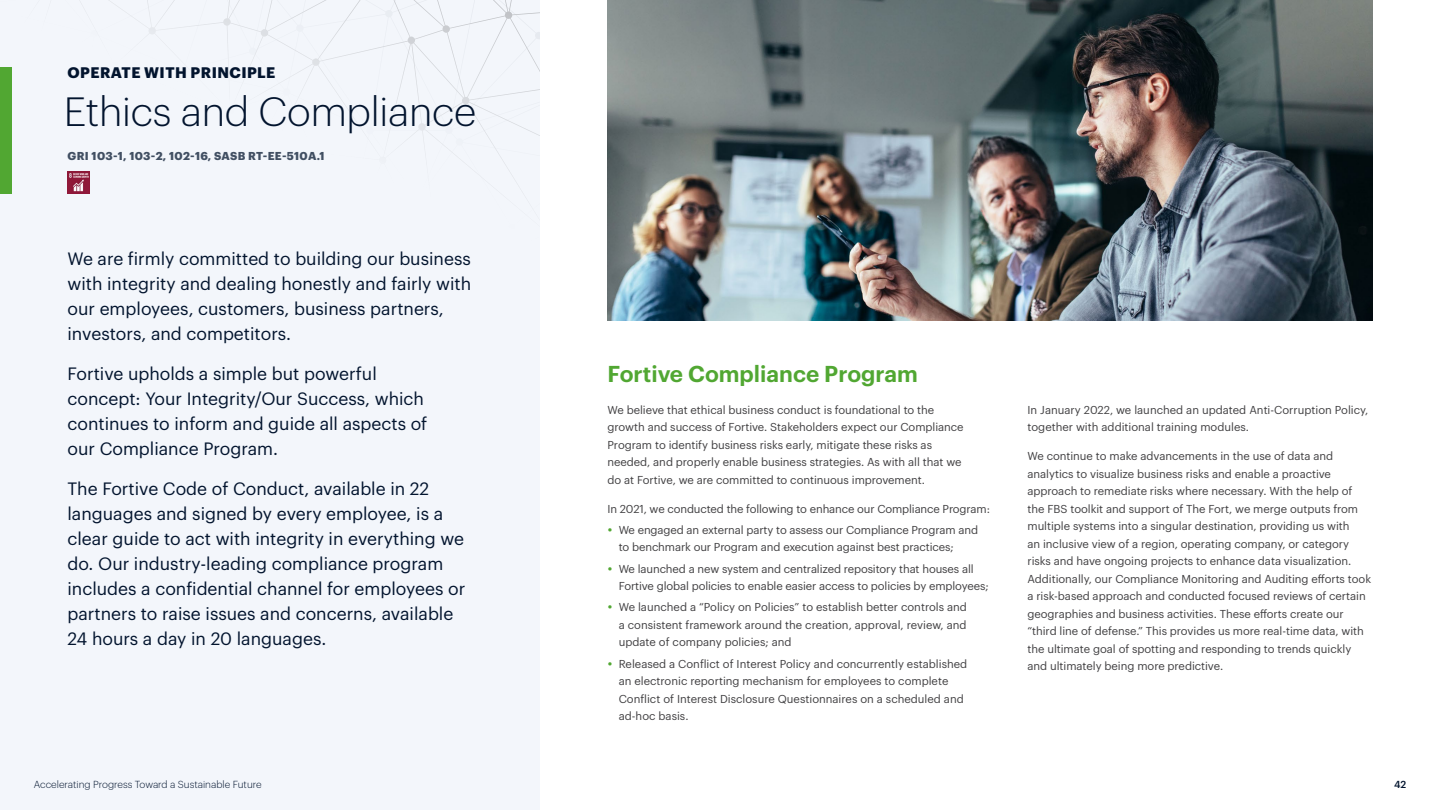
<style>
.page{position:relative;width:1440px;height:810px;background:#fff}
.page>*{position:absolute;margin:0;border:0;box-sizing:border-box;transform-origin:0 0}
.t1{font:300 40px "Graphik";letter-spacing:-.005em;color:#02142e}
.t2{font:600 22.5px "Graphik";color:#51a732}
.t3{font:17.5px/25px "Graphik";color:#02142e}
.t4{font:700 15px "Graphik";letter-spacing:.03em;color:#02142e}
.t5{font:11.25px/17.5px "Graphik";letter-spacing:-.005em;color:#414042}
.t6{font:700 11.25px "Graphik";letter-spacing:.03em;color:#414f62}
.t7{font:300 10px "Graphik";color:#02142e}
.t8{font:500 10px "Graphik";color:#02142e}
</style>
<div class="page">
<img style="left:608px;top:0;width:764px;height:321px">
<div style="left:0;top:0;width:540px;height:810px;background:#f3f6fb"></div>
<svg style="left:0;top:0;width:540px;height:194px"></svg>
<div style="left:0;top:68px;width:11px;height:126px;background:#51a732"></div>
<img style="left:68px;top:171px;width:22px;height:23px">
<h3 class="t4" style="left:68px;top:61px;width:209px">OPERATE WITH PRINCIPLE</h3>
<h1 class="t1" style="left:64px;top:82px;width:414px">Ethics and Compliance</h1>
<p class="t6" style="left:68px;top:147px;width:259px">GRI 103-1, 103-2, 102-16, SASB RT-EE-510A.1</p>
<h3 class="t3" style="left:68px;top:244px;width:405px">We are firmly committed to building our business with integrity and dealing honestly and fairly with our employees, customers, business partners, investors, and competitors.</h3>
<h3 class="t3" style="left:68px;top:359px;width:361px">Fortive upholds a simple but powerful concept: Your Integrity/Our Success, which continues to inform and guide all aspects of our Compliance Program.</h3>
<p class="t3" style="left:68px;top:474px;width:399px">The Fortive Code of Conduct, available in 22 languages and signed by every employee, is a clear guide to act with integrity in everything we do. Our industry-leading compliance program includes a confidential channel for employees or partners to raise issues and concerns, available 24 hours a day in 20 languages.</p>
<h2 class="t2" style="left:608px;top:357px;width:312px">Fortive Compliance Program</h2>
<p class="t5" style="left:608px;top:400px;width:358px">We believe that ethical business conduct is foundational to the growth and success of Fortive. Stakeholders expect our Compliance Program to identify business risks early, mitigate these risks as needed, and properly enable business strategies. As with all that we do at Fortive, we are committed to continuous improvement.</p>
<p class="t5" style="left:608px;top:497px;width:384px;line-height:21.2px;text-align:center">In 2021, we conducted the following to enhance our Compliance Program:<br>We engaged an external party to assess our Compliance Program and</p>
<p class="t5" style="left:619px;top:536px;width:356px;line-height:21.2px">to benchmark our Program and execution against best practices;<br>We launched a new system and centralized repository that houses all</p>
<p class="t5" style="left:619px;top:574px;width:371px;line-height:21.2px">Fortive global policies to enable easier access to policies by employees;<br>We launched a “Policy on Policies” to establish better controls and</p>
<p class="t5" style="left:619px;top:615px;width:349px">a consistent framework around the creation, approval, review, and update of company policies; and</p>
<p class="t5" style="left:619px;top:654px;width:350px">Released a Conflict of Interest Policy and concurrently established an electronic reporting mechanism for employees to complete Conflict of Interest Disclosure Questionnaires on a scheduled and ad-hoc basis.</p>
<p class="t5" style="left:1028px;top:400px;width:342px">In January 2022, we launched an updated Anti-Corruption Policy, together with additional training modules.</p>
<p class="t5" style="left:1028px;top:446px;width:345px">We continue to make advancements in the use of data and analytics to visualize business risks and enable a proactive approach to remediate risks where necessary. With the help of the FBS toolkit and support of The Fort, we merge outputs from multiple systems into a singular destination, providing us with<br>an inclusive view of a region, operating company, or category risks and have ongoing projects to enhance data visualization.<br>Additionally, our Compliance Monitoring and Auditing efforts took a risk-based approach and conducted focused reviews of certain geographies and business activities. These efforts create our “third line of defense.” This provides us more real-time data, with the ultimate goal of spotting and responding to trends quickly and ultimately being more predictive.</p>
<p class="t7" style="left:34px;top:777px;width:229px">Accelerating Progress Toward a Sustainable Future</p>
<p class="t8" style="left:1394px;top:776px;width:14px">42</p>
</div>
